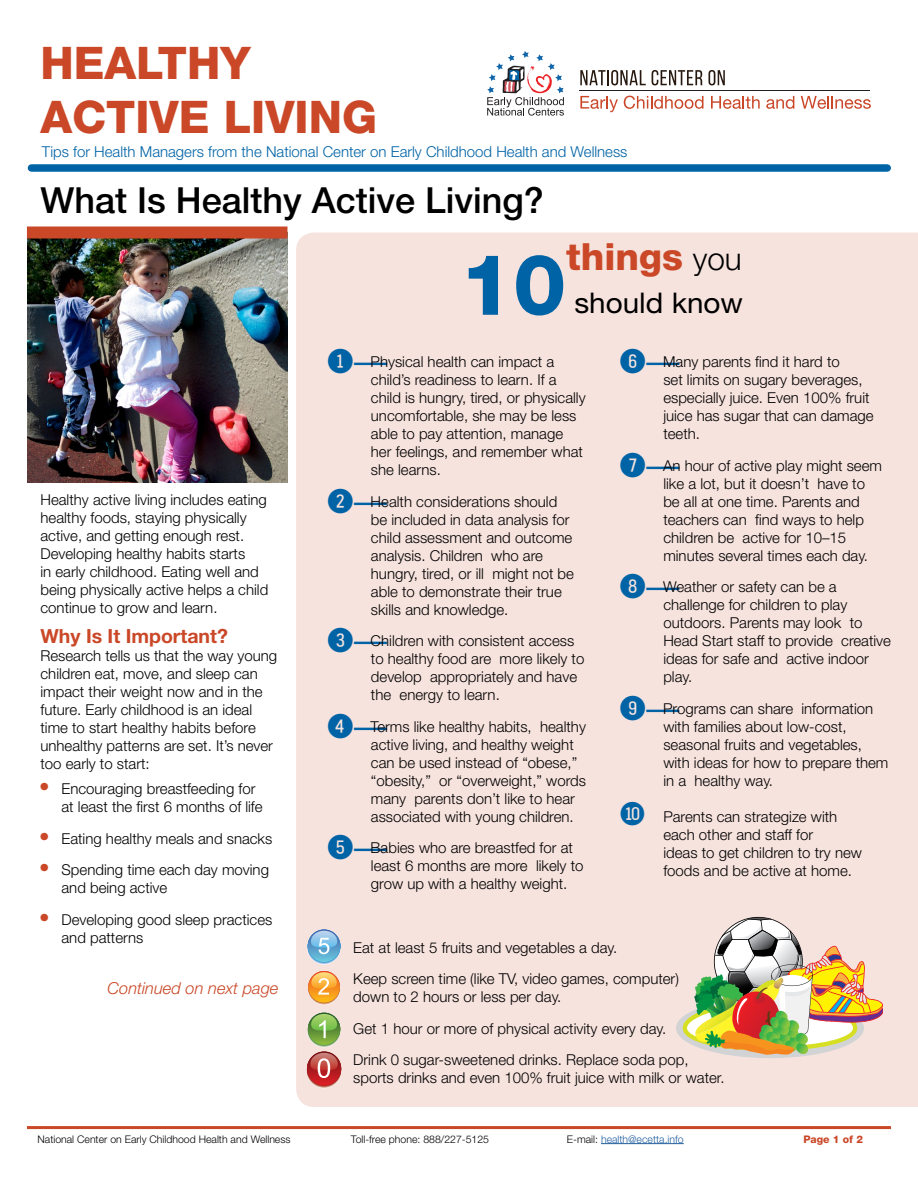
<style>
.page{position:relative;width:918px;height:1188px;background:#fff}
.page>*{position:absolute;margin:0;border:0;box-sizing:border-box;transform-origin:0 0}
.t1{font:800 84.45px "Helvetica Neue LT Std";color:#0063a6}
.t2{font:800 45px/54px "Helvetica Neue LT Std";color:#ca4828}
.t3{font:800 37.5px "Helvetica Neue LT Std";color:#ca4828}
.t4{font:500 36px "Helvetica Neue LT Std";color:#000}
.t5{font:31.5px "Fyra Numeric Circle Closed";color:#0063a6}
.t6{font:28.5px "Helvetica Neue LT Std";color:#000;scale:1.04 1}
.t7{font:700 19.5px "Helvetica Neue LT Std";color:#ca4828}
.t8{font:italic 300 16.5px "Helvetica Neue LT Std";color:#ca4828}
.t9{font:300 15px/18px "Helvetica Neue LT Std";color:#000}
.t10{font:300 15px "Helvetica Neue LT Std";color:#0063a6}
.t11{font:300 10.5px "Helvetica Neue LT Std";color:#000}
.t12{font:300 10.5px "Helvetica Neue LT Std";color:#215e9e}
.t13{font:800 10.5px "Helvetica Neue LT Std";color:#ca4828}
.s1{font-weight:500;font-size:21px;color:#ca4828}
.s2{font-weight:300;font-size:31.5px;color:#000}
.s3{font-family:"Fyra Numeric Circle Closed";font-weight:400;font-size:33px;color:#0063a6}
.s4{color:#000}
</style>
<div class="page">
<hr style="left:27px;top:1126px;width:864px;height:3px;background:#ca4828">
<hr style="left:601px;top:1143px;width:83px;height:1px;background:#215e9e">
<div style="left:296px;top:232px;width:622px;height:875px;background:#f7e3de"></div>
<div style="left:31px;top:164px;width:856px;height:8px;background:#0063a6"></div>
<svg style="left:580px;top:96px;width:38px;height:16px"></svg>
<svg style="left:624px;top:96px;width:80px;height:13px"></svg>
<svg style="left:711px;top:96px;width:49px;height:13px"></svg>
<svg style="left:766px;top:96px;width:28px;height:13px"></svg>
<svg style="left:801px;top:96px;width:70px;height:13px"></svg>
<svg style="left:580px;top:70px;width:66px;height:15px"></svg>
<svg style="left:652px;top:70px;width:73px;height:15px"></svg>
<hr style="left:579px;top:90px;width:291px;height:1px;background:#231f20">
<svg style="left:487px;top:51px;width:77px;height:65px"></svg>
<img style="left:28px;top:238px;width:259px;height:245px">
<svg style="left:308px;top:932px;width:32px;height:33px"></svg>
<svg style="left:308px;top:931px;width:32px;height:33px"></svg>
<svg style="left:308px;top:930px;width:32px;height:33px"></svg>
<svg style="left:308px;top:929px;width:32px;height:33px"></svg>
<svg style="left:311px;top:931px;width:26px;height:23px"></svg>
<svg style="left:308px;top:973px;width:32px;height:32px"></svg>
<svg style="left:308px;top:972px;width:32px;height:32px"></svg>
<svg style="left:308px;top:971px;width:32px;height:32px"></svg>
<svg style="left:311px;top:972px;width:26px;height:23px"></svg>
<svg style="left:308px;top:1014px;width:32px;height:33px"></svg>
<svg style="left:308px;top:1013px;width:32px;height:33px"></svg>
<svg style="left:308px;top:1013px;width:32px;height:32px"></svg>
<svg style="left:311px;top:1014px;width:26px;height:24px"></svg>
<svg style="left:307px;top:1054px;width:34px;height:34px"></svg>
<div style="left:307px;top:1053px;width:34px;height:34px;background:#c38370;border-radius:50%"></div>
<svg style="left:307px;top:1052px;width:34px;height:35px"></svg>
<svg style="left:307px;top:1052px;width:34px;height:34px"></svg>
<svg style="left:310px;top:1053px;width:28px;height:25px"></svg>
<div style="left:27px;top:226px;width:260px;height:12px;background:#ca4828"></div>
<div style="left:676px;top:998px;width:188px;height:60px;background:#d1d3d4;border-radius:50%"></div>
<img style="left:683px;top:917px;width:200px;height:138px">
<h2 class="t2" style="left:40px;top:35px;width:338px">HEALTHY<br>ACTIVE LIVING</h2>
<p class="t10" style="left:42px;top:142px;width:587px">Tips for Health Managers from the National Center on Early Childhood Health and Wellness</p>
<h3 class="t4" style="left:40px;top:178px;width:505px">What Is Healthy Active Living?</h3>
<p class="t9" style="left:40px;top:491px;width:229px">Healthy active living includes eating healthy foods, staying physically active, and getting enough rest.<br>Developing healthy habits starts<br>in early childhood. Eating well and being physically active helps a child continue to grow and learn.</p>
<h3 class="t7" style="left:40px;top:624px;width:189px">Why Is It Important?</h3>
<p class="t9" style="left:40px;top:647px;width:238px">Research tells us that the way young children eat, move, and sleep can impact their weight now and in the future. Early childhood is an ideal time to start healthy habits before unhealthy patterns are set. It’s never too early to start:</p>
<p class="t9" style="left:62px;top:780px;width:203px;text-indent:-22px"><span class="s1">•</span> Encouraging breastfeeding for at least the first 6 months of life</p>
<p class="t9" style="left:39px;top:829px;width:235px"><span class="s1">•</span> Eating healthy meals and snacks</p>
<p class="t9" style="left:62px;top:861px;width:209px;text-indent:-22px"><span class="s1">•</span> Spending time each day moving and being active</p>
<p class="t9" style="left:62px;top:910px;width:212px;text-indent:-22px"><span class="s1">•</span> Developing good sleep practices and patterns</p>
<p class="t8" style="left:108px;top:978px;width:172px">Continued on next page</p>
<h3 class="t3" style="left:566px;top:234px;width:177px">things <span class="s2">you</span></h3>
<h3 class="t6" style="left:574px;top:285px;width:164px">should know</h3>
<p class="t9" style="left:663px;top:352px;width:212px;text-indent:-44px"><span class="s3">6—</span>Many parents find it hard to<br>set limits on sugary beverages, especially juice. Even 100% fruit juice has sugar that can damage teeth.</p>
<p class="t9" style="left:663px;top:456px;width:220px;text-indent:-44px"><span class="s3">7—</span>An hour of active play might seem like a lot, but it doesn’t have to be all at one time. Parents and teachers can find ways to help children be active for 10–15 minutes several times each day.</p>
<p class="t9" style="left:663px;top:577px;width:229px;text-indent:-44px"><span class="s3">8—</span>Weather or safety can be a challenge for children to play outdoors. Parents may look to<br>Head Start staff to provide creative ideas for safe and active indoor play.</p>
<p class="t9" style="left:663px;top:699px;width:227px;text-indent:-44px"><span class="s3">9—</span>Programs can share information with families about low-cost, seasonal fruits and vegetables, with ideas for how to prepare them in a healthy way.</p>
<p class="t9" style="left:663px;top:807px;width:200px">Parents can strategize with each other and staff for<br>ideas to get children to try new foods and be active at home.</p>
<h1 class="t1" style="left:460px;top:234px;width:108px">10</h1>
<p class="t9" style="left:371px;top:352px;width:216px;text-indent:-44px"><span class="s3">1—</span>Physical health can impact a child’s readiness to learn. If a child is hungry, tired, or physically uncomfortable, she may be less able to pay attention, manage her feelings, and remember what she learns.</p>
<p class="t9" style="left:371px;top:492px;width:205px;text-indent:-44px"><span class="s3">2—</span>Health considerations should be included in data analysis for child assessment and outcome analysis. Children who are hungry, tired, or ill might not be able to demonstrate their true skills and knowledge.</p>
<p class="t9" style="left:371px;top:631px;width:215px;text-indent:-44px"><span class="s3">3—</span>Children with consistent access to healthy food are more likely to develop appropriately and have the energy to learn.</p>
<p class="t9" style="left:371px;top:717px;width:217px;text-indent:-44px"><span class="s3">4—</span>Terms like healthy habits, healthy active living, and healthy weight can be used instead of “obese,” “obesity,” or “overweight,” words many parents don’t like to hear associated with young children.</p>
<p class="t9" style="left:371px;top:838px;width:214px;text-indent:-44px"><span class="s3">5—</span>Babies who are breastfed for at least 6 months are more likely to grow up with a healthy weight.</p>
<h3 class="t5" style="left:620px;top:796px;width:28px">q</h3>
<p class="t9" style="left:353px;top:931px;width:327px;line-height:31.5px">Eat at least 5 fruits and vegetables a day.<br>Keep screen time (like TV, video games, computer)</p>
<p class="t9" style="left:353px;top:981px;width:337px;line-height:31.5px">down to 2 hours or less per day.<br>Get 1 hour or more of physical activity every day.<br>Drink 0 sugar-sweetened drinks. Replace soda pop,</p>
<p class="t9" style="left:353px;top:1069px;width:373px">sports drinks and even 100% fruit juice with milk or water.</p>
<p class="t11" style="left:38px;top:1132px;width:255px">National Center on Early Childhood Health and Wellness</p>
<p class="t11" style="left:351px;top:1132px;width:140px">Toll-free phone: 888/227-5125</p>
<p class="t12" style="left:567px;top:1132px;width:118px"><span class="s4">E-mail:</span> health@ecetta.info</p>
<p class="t13" style="left:803px;top:1133px;width:61px">Page 1 of 2</p>
</div>
